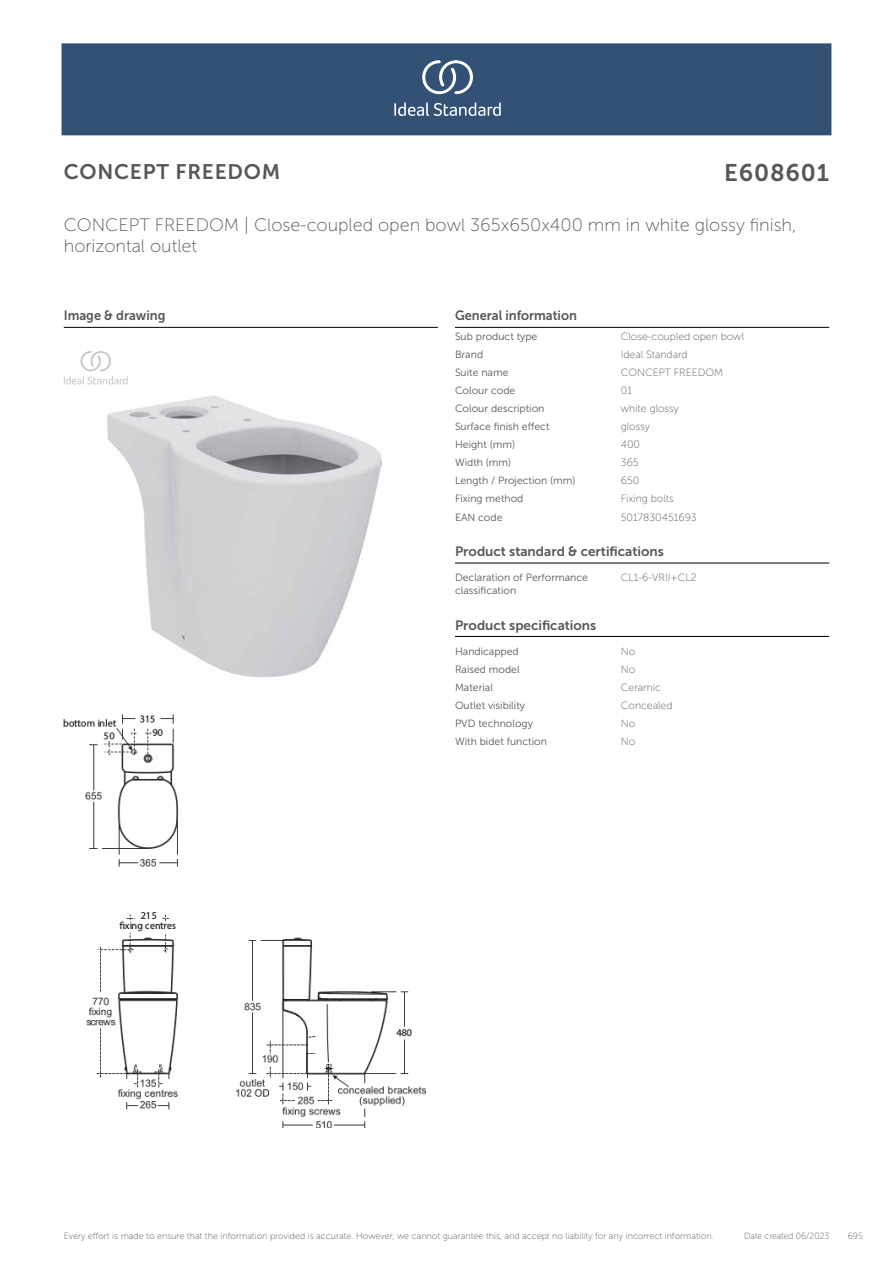
<style>
.page{position:relative;width:893px;height:1263px;background:#fff}
.page>*{position:absolute;margin:0;border:0;box-sizing:border-box;transform-origin:0 0}
.t1{font:24px "Museo Sans 700";letter-spacing:.035em;color:#575756}
.t2{font:21px "Museo Sans 700";letter-spacing:.035em;color:#575756}
.t3{font:18px/21.6px "Museo Sans 100";color:#575756}
.head_9pt{font:13.5px "Museo Sans 700";color:#575756}
.head_9pt-2{font:13.5px "Museo Sans 700";color:#575756;scale:.95 1}
.head_general{font:10.5px/12.6px "Museo Sans 300";color:#575756}
.value_general{font:10.5px "Museo Sans 100";color:#575756}
.t4{font:9px "Museo Sans 100";color:#575756}
.t5{font:9px "Museo Sans 100";color:#575756;scale:.95 1}
</style>
<div class="page">
<div style="left:62px;top:43px;width:769px;height:92px;background:#335075"></div>
<svg style="left:394px;top:102px;width:107px;height:14px"></svg>
<svg style="left:422px;top:60px;width:51px;height:34px"></svg>
<hr style="left:455px;top:327px;width:374px;height:1px;background:#000">
<hr style="left:455px;top:563px;width:374px;height:1px;background:#000">
<hr style="left:455px;top:636px;width:374px;height:1px;background:#000">
<hr style="left:64px;top:327px;width:374px;height:1px;background:#000">
<svg style="left:64px;top:351px;width:64px;height:33px"></svg>
<img style="left:64px;top:714px;width:361px;height:413px">
<img style="left:107px;top:395px;width:275px;height:281px">
<p class="t2" style="left:64px;top:160px;width:218px">CONCEPT FREEDOM</p>
<p class="t1" style="left:724px;top:160px;width:106px">E608601</p>
<p class="t3" style="left:64px;top:214px;width:734px">CONCEPT FREEDOM | Close-coupled open bowl 365x650x400 mm in white glossy finish, horizontal outlet</p>
<p class="head_9pt-2" style="left:64px;top:308px;width:109px">Image &amp; drawing</p>
<p class="head_9pt-2" style="left:455px;top:308px;width:130px">General information</p>
<p class="head_general" style="left:455px;top:330px;width:84px">Sub product type</p>
<p class="value_general" style="left:621px;top:330px;width:125px">Close-coupled open bowl</p>
<p class="head_general" style="left:455px;top:348px;width:30px">Brand</p>
<p class="value_general" style="left:621px;top:349px;width:68px">Ideal Standard</p>
<p class="head_general" style="left:455px;top:366px;width:55px">Suite name</p>
<p class="value_general" style="left:621px;top:367px;width:104px">CONCEPT FREEDOM</p>
<p class="head_general" style="left:455px;top:384px;width:62px">Colour code</p>
<p class="value_general" style="left:621px;top:385px;width:13px">01</p>
<p class="head_general" style="left:455px;top:402px;width:91px">Colour description</p>
<p class="value_general" style="left:621px;top:403px;width:60px">white glossy</p>
<p class="head_general" style="left:455px;top:420px;width:96px">Surface finish effect</p>
<p class="value_general" style="left:621px;top:421px;width:31px">glossy</p>
<p class="head_general" style="left:455px;top:438px;width:62px">Height (mm)</p>
<p class="value_general" style="left:621px;top:439px;width:21px">400</p>
<p class="head_general" style="left:455px;top:456px;width:58px">Width (mm)</p>
<p class="value_general" style="left:621px;top:457px;width:19px">365</p>
<p class="head_general" style="left:455px;top:474px;width:122px">Length / Projection (mm)</p>
<p class="value_general" style="left:621px;top:475px;width:20px">650</p>
<p class="head_general" style="left:455px;top:493px;width:70px">Fixing method</p>
<p class="value_general" style="left:621px;top:493px;width:54px">Fixing bolts</p>
<p class="head_general" style="left:455px;top:511px;width:49px">EAN code</p>
<p class="value_general" style="left:621px;top:511px;width:77px">5017830451693</p>
<p class="head_9pt" style="left:455px;top:544px;width:210px">Product standard &amp; certifications</p>
<p class="head_general" style="left:455px;top:571px;width:135px">Declaration of Performance classification</p>
<p class="value_general" style="left:621px;top:572px;width:77px">CL1-6-VRII+CL2</p>
<p class="head_9pt" style="left:455px;top:617px;width:143px">Product specifications</p>
<p class="head_general" style="left:455px;top:645px;width:65px">Handicapped</p>
<p class="value_general" style="left:621px;top:645px;width:16px">No</p>
<p class="head_general" style="left:455px;top:663px;width:66px">Raised model</p>
<p class="value_general" style="left:621px;top:664px;width:16px">No</p>
<p class="head_general" style="left:455px;top:681px;width:39px">Material</p>
<p class="value_general" style="left:621px;top:682px;width:42px">Ceramic</p>
<p class="head_general" style="left:455px;top:699px;width:72px">Outlet visibility</p>
<p class="value_general" style="left:621px;top:700px;width:53px">Concealed</p>
<p class="head_general" style="left:455px;top:717px;width:79px">PVD technology</p>
<p class="value_general" style="left:621px;top:718px;width:16px">No</p>
<p class="head_general" style="left:455px;top:735px;width:93px">With bidet function</p>
<p class="value_general" style="left:621px;top:736px;width:16px">No</p>
<p class="t4" style="left:64px;top:1231px;width:652px">Every effort is made to ensure that the information provided is accurate. However, we cannot guarantee this, and accept no liability for any incorrect information.</p>
<p class="t5" style="left:744px;top:1231px;width:91px">Date created 06/2023</p>
<p class="t5" style="left:848px;top:1231px;width:17px">695</p>
</div>
